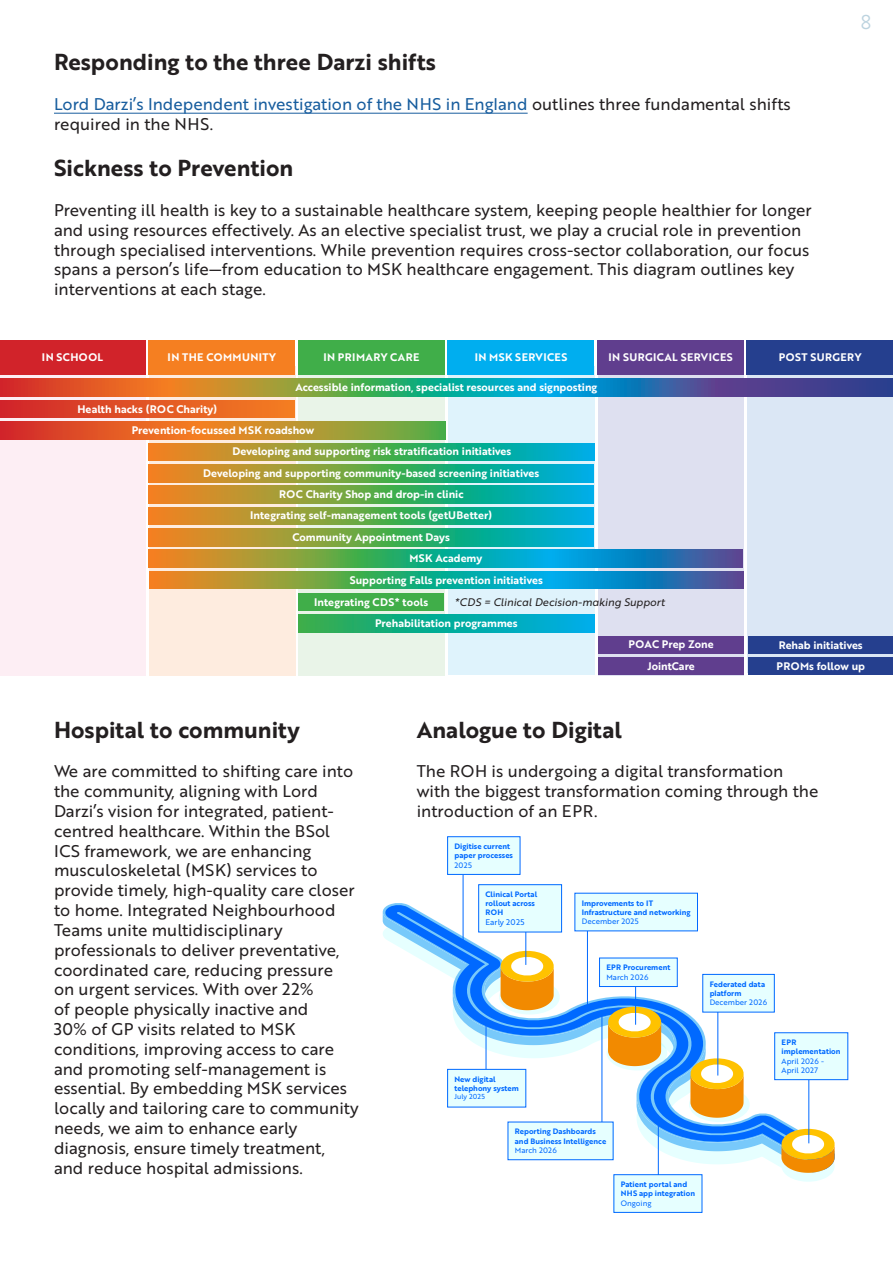
<style>
.page{position:relative;width:893px;height:1263px;background:#fff}
.page>*{position:absolute;margin:0;border:0;box-sizing:border-box;transform-origin:0 0}
.t1{font:22.5px "Brother 1816 Bold";color:#231f20}
.t2{font:19.5px "Brother 1816 Book";color:#bcd3df}
.t3{font:16.5px/19.8px "Brother 1816 Regular";color:#231f20}
.t4{font:16.5px/19.8px "Brother 1816 Regular";color:#175d9e}
.t5{font:10.65px "Brother 1816 Bold";color:#fff}
.t6{font:10.65px "Brother 1816 Bold";letter-spacing:.04em;color:#fff}
.t7{font:10.65px "Brother 1816 Regular Italic";color:#231f20}
.t8{font:7.95px "Brother 1816 Regular";letter-spacing:.01em;color:#0069ff}
.t9{font:7.65px/9.1px "Brother 1816 Bold";color:#0069ff}
.t10{font:7.65px/9.1px "Brother 1816 Regular";color:#0069ff}
.t11{font:7.05px "Brother 1816 Regular";letter-spacing:.025em;color:#0069ff}
.s1{color:#231f20}
</style>
<div class="page">
<hr style="left:54px;top:113px;width:474px;height:1px;background:#175d9e">
<div style="left:748px;top:366px;width:145px;height:307px;background:#dbe7f5"></div>
<div style="left:0;top:366px;width:146px;height:310px;background:#fdeef4"></div>
<div style="left:149px;top:366px;width:146px;height:310px;background:#feecdf"></div>
<div style="left:299px;top:366px;width:146px;height:310px;background:#e9f4e8"></div>
<div style="left:448px;top:366px;width:147px;height:309px;background:#dff3fc"></div>
<div style="left:598px;top:366px;width:146px;height:310px;background:#dee0f0"></div>
<div style="left:747px;top:340px;width:146px;height:35px;background:#253f8e"></div>
<div style="left:0;top:340px;width:146px;height:35px;background:#d1232a"></div>
<div style="left:149px;top:340px;width:146px;height:35px;background:#f57f21"></div>
<div style="left:298px;top:340px;width:147px;height:35px;background:#40ae49"></div>
<div style="left:448px;top:340px;width:146px;height:35px;background:#00aeef"></div>
<div style="left:597px;top:340px;width:147px;height:35px;background:#603e8e"></div>
<div style="left:0;top:400px;width:295px;height:18px;background:linear-gradient(to right,#d0272a,#f48121)"></div>
<svg style="left:149px;top:507px;width:444px;height:18px;background:#61a262"></svg>
<div style="left:298px;top:593px;width:146px;height:18px;background:#40ae49"></div>
<svg style="left:149px;top:529px;width:444px;height:17px;background:#61a262"></svg>
<svg style="left:0;top:422px;width:446px;height:17px;background:#c27a2e"></svg>
<svg style="left:149px;top:464px;width:445px;height:18px;background:#61a262"></svg>
<div style="left:598px;top:636px;width:146px;height:18px;background:#603e8e"></div>
<div style="left:598px;top:657px;width:146px;height:18px;background:#603e8e"></div>
<svg style="left:149px;top:550px;width:594px;height:17px;background:#489581"></svg>
<svg style="left:149px;top:486px;width:445px;height:17px;background:#61a262"></svg>
<svg style="left:149px;top:443px;width:446px;height:18px;background:#61a262"></svg>
<svg style="left:298px;top:615px;width:296px;height:17px;background:#0dac99"></svg>
<svg style="left:149px;top:571px;width:594px;height:18px;background:#489581"></svg>
<div style="left:748px;top:636px;width:145px;height:18px;background:#253f8e"></div>
<svg style="left:0;top:379px;width:893px;height:17px;background:#647872"></svg>
<div style="left:748px;top:658px;width:145px;height:17px;background:#253f8e"></div>
<svg style="left:383px;top:912px;width:454px;height:261px"></svg>
<hr style="left:463px;top:857px;width:1px;height:87px;background:#0069ff">
<hr style="left:525px;top:922px;width:1px;height:43px;background:#0069ff">
<hr style="left:635px;top:977px;width:1px;height:48px;background:#0069ff">
<hr style="left:587px;top:922px;width:1px;height:86px;background:#0069ff">
<hr style="left:486px;top:1020px;width:1px;height:64px;background:#0069ff">
<hr style="left:602px;top:1012px;width:1px;height:113px;background:#0069ff">
<hr style="left:658px;top:1122px;width:1px;height:59px;background:#0069ff">
<hr style="left:717px;top:989px;width:1px;height:86px;background:#0069ff">
<hr style="left:808px;top:1057px;width:1px;height:86px;background:#0069ff">
<div style="left:599px;top:958px;width:78px;height:28px;background:#e6ffff"></div>
<div style="left:599px;top:958px;width:79px;height:29px;border:1px solid #0069ff"></div>
<div style="left:448px;top:837px;width:72px;height:37px;background:#e6ffff"></div>
<div style="left:447px;top:836px;width:73px;height:39px;border:1px solid #0069ff"></div>
<div style="left:479px;top:885px;width:83px;height:47px;background:#e6ffff"></div>
<div style="left:478px;top:884px;width:84px;height:48px;border:1px solid #0069ff"></div>
<div style="left:448px;top:1069px;width:78px;height:38px;background:#e6ffff"></div>
<div style="left:447px;top:1069px;width:79px;height:38px;border:1px solid #0069ff"></div>
<div style="left:575px;top:893px;width:122px;height:38px;background:#e6ffff"></div>
<div style="left:508px;top:1122px;width:105px;height:38px;background:#e6ffff"></div>
<div style="left:508px;top:1122px;width:105px;height:38px;border:1px solid #0069ff"></div>
<div style="left:775px;top:1033px;width:73px;height:47px;background:#e6ffff"></div>
<div style="left:774px;top:1032px;width:74px;height:48px;border:1px solid #0069ff"></div>
<div style="left:703px;top:974px;width:71px;height:38px;background:#e6ffff"></div>
<div style="left:702px;top:974px;width:73px;height:38px;border:1px solid #0069ff"></div>
<div style="left:614px;top:1175px;width:88px;height:37px;background:#e6ffff"></div>
<div style="left:613px;top:1174px;width:89px;height:39px;border:1px solid #0069ff"></div>
<p class="t1" style="left:54px;top:45px;width:383px">Responding to the three Darzi shifts</p>
<p class="t4" style="left:54px;top:93px;width:738px">Lord Darzi’s Independent investigation of the NHS in England <span class="s1">outlines three fundamental shifts required in the NHS.</span></p>
<p class="t1" style="left:54px;top:151px;width:241px">Sickness to Prevention</p>
<p class="t3" style="left:54px;top:200px;width:759px">Preventing ill health is key to a sustainable healthcare system, keeping people healthier for longer and using resources effectively. As an elective specialist trust, we play a crucial role in prevention through specialised interventions. While prevention requires cross-sector collaboration, our focus spans a person’s life—from education to MSK healthcare engagement. This diagram outlines key interventions at each stage.</p>
<p class="t2" style="left:861px;top:7px;width:12px">8</p>
<p class="t6" style="left:42px;top:350px;width:63px">IN SCHOOL</p>
<p class="t6" style="left:168px;top:350px;width:110px">IN THE COMMUNITY</p>
<p class="t6" style="left:323px;top:350px;width:97px">IN PRIMARY CARE</p>
<p class="t6" style="left:475px;top:350px;width:94px">IN MSK SERVICES</p>
<p class="t6" style="left:608px;top:350px;width:126px">IN SURGICAL SERVICES</p>
<p class="t6" style="left:779px;top:350px;width:84px">POST SURGERY</p>
<p class="t5" style="left:78px;top:401px;width:141px">Health hacks (ROC Charity)</p>
<p class="t5" style="left:295px;top:379px;width:303px">Accessible information, specialist resources and signposting</p>
<p class="t5" style="left:132px;top:422px;width:184px">Prevention-focussed MSK roadshow</p>
<p class="t5" style="left:203px;top:465px;width:337px">Developing and supporting community-based screening initiatives</p>
<p class="t5" style="left:233px;top:443px;width:280px">Developing and supporting risk stratification initiatives</p>
<p class="t5" style="left:279px;top:486px;width:186px">ROC Charity Shop and drop-in clinic</p>
<p class="t5" style="left:250px;top:507px;width:243px">Integrating self-management tools (getUBetter)</p>
<p class="t5" style="left:292px;top:529px;width:159px">Community Appointment Days</p>
<p class="t5" style="left:409px;top:550px;width:74px">MSK Academy</p>
<p class="t5" style="left:350px;top:572px;width:195px">Supporting Falls prevention initiatives</p>
<p class="t5" style="left:314px;top:594px;width:115px">Integrating CDS* tools</p>
<p class="t7" style="left:454px;top:594px;width:212px">*CDS = Clinical Decision-making Support</p>
<p class="t5" style="left:375px;top:615px;width:144px">Prehabilitation programmes</p>
<p class="t5" style="left:628px;top:636px;width:87px">POAC Prep Zone</p>
<p class="t5" style="left:647px;top:658px;width:49px">JointCare</p>
<p class="t5" style="left:779px;top:637px;width:85px">Rehab initiatives</p>
<p class="t5" style="left:777px;top:658px;width:90px">PROMs follow up</p>
<p class="t1" style="left:54px;top:713px;width:247px">Hospital to community</p>
<p class="t3" style="left:54px;top:761px;width:306px">We are committed to shifting care into the community, aligning with Lord Darzi’s vision for integrated, patient&shy;centred healthcare. Within the BSol ICS framework, we are enhancing musculoskeletal (MSK) services to provide timely, high-quality care closer to home. Integrated Neighbourhood Teams unite multidisciplinary professionals to deliver preventative, coordinated care, reducing pressure<br>on urgent services. With over 22%<br>of people physically inactive and<br>30% of GP visits related to MSK conditions, improving access to care and promoting self-management is essential. By embedding MSK services locally and tailoring care to community needs, we aim to enhance early diagnosis, ensure timely treatment, and reduce hospital admissions.</p>
<p class="t1" style="left:417px;top:713px;width:207px">Analogue to Digital</p>
<p class="t3" style="left:417px;top:761px;width:403px">The ROH is undergoing a digital transformation with the biggest transformation coming through the introduction of an EPR.</p>
<p class="t9" style="left:454px;top:841px;width:60px">Digitise current paper processes</p>
<p class="t10" style="left:454px;top:860px;width:19px">2025</p>
<p class="t9" style="left:486px;top:889px;width:53px">Clinical Portal rollout across<br>ROH</p>
<p class="t8" style="left:486px;top:916px;width:40px">Early 2025</p>
<p class="t9" style="left:454px;top:1074px;width:66px">New digital telephony system</p>
<p class="t11" style="left:454px;top:1092px;width:32px">July 2025</p>
<p class="t9" style="left:582px;top:898px;width:110px">Improvements to IT<br>Infrastructure and networking</p>
<p class="t10" style="left:582px;top:916px;width:58px">December 2025</p>
<p class="t9" style="left:606px;top:963px;width:65px">EPR Procurement</p>
<p class="t10" style="left:606px;top:972px;width:44px">March 2026</p>
<p class="t9" style="left:515px;top:1127px;width:93px">Reporting Dashboards and Business Intelligence</p>
<p class="t10" style="left:515px;top:1145px;width:44px">March 2026</p>
<p class="t9" style="left:621px;top:1179px;width:76px">Patient portal and<br>NHS app integration</p>
<p class="t10" style="left:621px;top:1198px;width:32px">Ongoing</p>
<p class="t9" style="left:710px;top:979px;width:57px">Federated data platform</p>
<p class="t10" style="left:710px;top:997px;width:59px">December 2026</p>
<p class="t9" style="left:782px;top:1037px;width:60px">EPR implementation</p>
<p class="t10" style="left:782px;top:1056px;width:44px">April 2026 -<br>April 2027</p>
</div>
